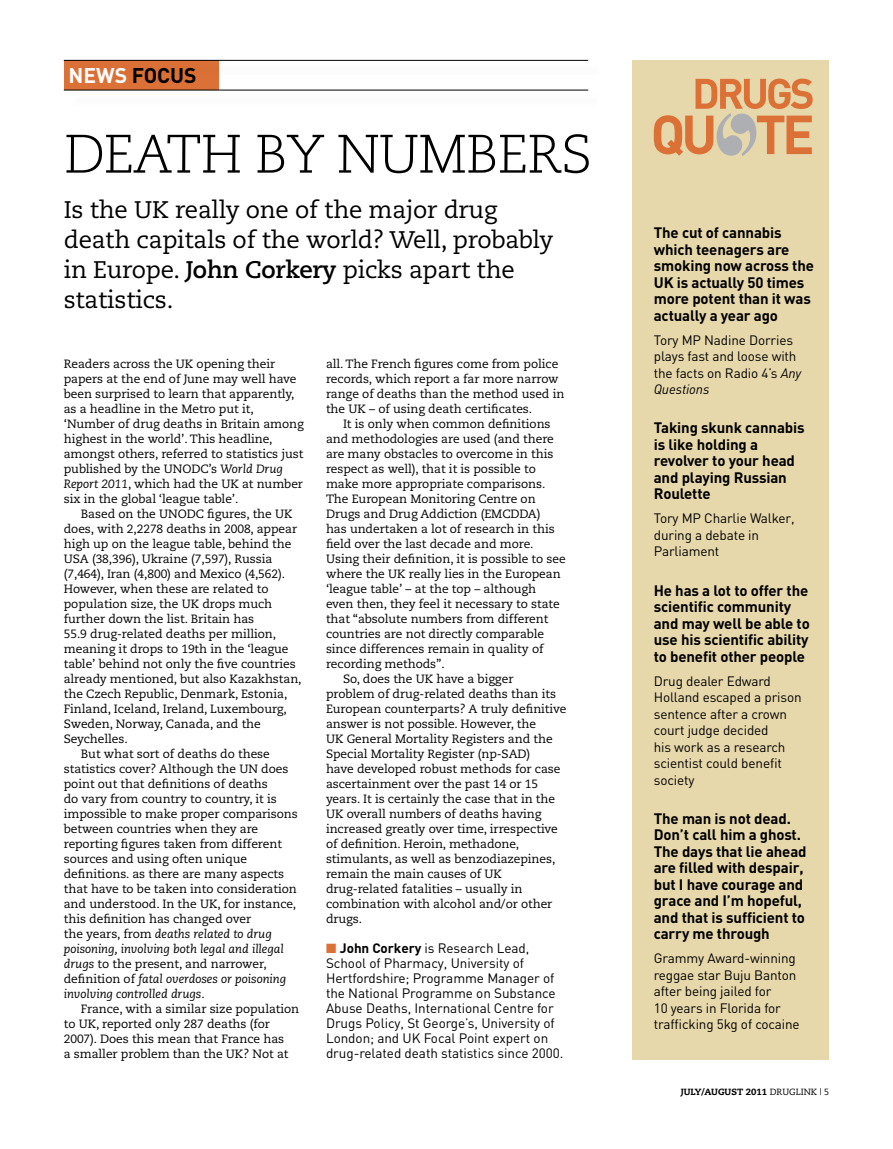
<style>
.page{position:relative;width:893px;height:1149px;background:#fff}
.page>*{position:absolute;margin:0;border:0;box-sizing:border-box;transform-origin:0 0}
.t1{font:300 54px "Caecilia";letter-spacing:-.025em;color:#000}
.t2{font:24px/30px "Caecilia";letter-spacing:-.01em;color:#000}
.t3{font:700 21px "DIN";letter-spacing:-.005em;color:#000}
.t4{font:700 15px/16.5px "DIN";letter-spacing:-.01em;color:#000}
.t5{font:13.5px/16.5px "DIN";letter-spacing:-.01em;color:#000}
.t6{font:12px/15px "Caecilia";letter-spacing:-.005em;color:#000}
.t7{font:italic 12px "Caecilia";letter-spacing:-.005em;color:#000}
.t8{font:800 9px "Caecilia";color:#000}
.s1{color:#fff}
.s2{font-weight:700}
.s3{font-style:italic}
.s4{font-style:normal}
.s5{color:#dc7137}
.s6{font-weight:400}
</style>
<div class="page">
<div style="left:64px;top:60px;width:154px;height:30px;background:#dc7137"></div>
<hr style="left:64px;top:90px;width:524px;height:1px;background:#000">
<div style="left:68px;top:62px;width:537px;height:17px;background:#000;opacity:.4"></div>
<hr style="left:64px;top:60px;width:524px;height:1px;background:#000">
<div style="left:632px;top:60px;width:197px;height:999px;background:#e7d8ac"></div>
<svg style="left:654px;top:79px;width:159px;height:77px"></svg>
<h3 class="t3" style="left:69px;top:62px;width:129px"><span class="s1">NEWS</span> FOCUS</h3>
<h1 class="t1" style="left:64px;top:123px;width:529px">DEATH BY NUMBERS</h1>
<h2 class="t2" style="left:64px;top:195px;width:491px">Is the UK really one of the major drug death capitals of the world? Well, probably in Europe. <span class="s2">John Corkery</span> picks apart the statistics.</h2>
<p class="t6" style="left:64px;top:356px;width:242px">Readers across the UK opening their papers at the end of June may well have been surprised to learn that apparently, as a headline in the Metro put it, ‘Number of drug deaths in Britain among highest in the world’. This headline, amongst others, referred to statistics just published by the UNODC’s <span class="s3">World Drug Report 2011</span>, which had the UK at number six in the global ‘league table’.</p>
<p class="t6" style="left:81px;top:506px;width:213px">Based on the UNODC figures, the UK</p>
<p class="t6" style="left:64px;top:521px;width:235px">does, with 2,2278 deaths in 2008, appear</p>
<p class="t6" style="left:64px;top:536px;width:229px">high up on the league table, behind the</p>
<p class="t6" style="left:64px;top:551px;width:210px">USA (38,396), Ukraine (7,597), Russia</p>
<p class="t6" style="left:64px;top:566px;width:223px">(7,464), Iran (4,800) and Mexico (4,562).</p>
<p class="t6" style="left:64px;top:581px;width:206px">However, when these are related to</p>
<p class="t6" style="left:64px;top:596px;width:210px">population size, the UK drops much</p>
<p class="t6" style="left:64px;top:611px;width:192px">further down the list. Britain has</p>
<p class="t6" style="left:64px;top:626px;width:214px">55.9 drug-related deaths per million,</p>
<p class="t6" style="left:64px;top:641px;width:226px">meaning it drops to 19th in the ‘league</p>
<p class="t6" style="left:64px;top:656px;width:234px">table’ behind not only the five countries</p>
<p class="t6" style="left:64px;top:671px;width:239px">already mentioned, but also Kazakhstan,</p>
<p class="t6" style="left:64px;top:686px;width:225px">the Czech Republic, Denmark, Estonia,</p>
<p class="t6" style="left:64px;top:701px;width:225px">Finland, Iceland, Ireland, Luxembourg,</p>
<p class="t6" style="left:64px;top:716px;width:199px">Sweden, Norway, Canada, and the</p>
<p class="t6" style="left:64px;top:731px;width:65px">Seychelles.</p>
<p class="t6" style="left:81px;top:746px;width:191px">But what sort of deaths do these</p>
<p class="t6" style="left:64px;top:761px;width:226px">statistics cover? Although the UN does</p>
<p class="t6" style="left:64px;top:776px;width:206px">point out that definitions of deaths</p>
<p class="t6" style="left:64px;top:791px;width:214px">do vary from country to country, it is</p>
<p class="t6" style="left:64px;top:806px;width:236px">impossible to make proper comparisons</p>
<p class="t6" style="left:64px;top:821px;width:196px">between countries when they are</p>
<p class="t6" style="left:64px;top:836px;width:220px">reporting figures taken from different</p>
<p class="t6" style="left:64px;top:851px;width:185px">sources and using often unique</p>
<p class="t6" style="left:64px;top:866px;width:222px">definitions. as there are many aspects</p>
<p class="t6" style="left:64px;top:881px;width:235px">that have to be taken into consideration</p>
<p class="t6" style="left:64px;top:896px;width:234px">and understood. In the UK, for instance,</p>
<p class="t6" style="left:64px;top:911px;width:189px">this definition has changed over</p>
<p class="t7" style="left:64px;top:927px;width:210px"><span class="s4">the years, from</span> deaths related to drug</p>
<p class="t7" style="left:64px;top:942px;width:222px">poisoning, involving both legal and illegal</p>
<p class="t6" style="left:64px;top:956px;width:204px"><span class="s3">drugs</span> to the present, and narrower,</p>
<p class="t7" style="left:64px;top:972px;width:224px"><span class="s4">definition of</span> fatal overdoses or poisoning</p>
<p class="t7" style="left:64px;top:987px;width:143px">involving controlled drugs<span class="s4">.</span></p>
<p class="t6" style="left:81px;top:1001px;width:220px">France, with a similar size population</p>
<p class="t6" style="left:64px;top:1016px;width:208px">to UK, reported only 287 deaths (for</p>
<p class="t6" style="left:64px;top:1031px;width:222px">2007). Does this mean that France has</p>
<p class="t6" style="left:64px;top:1046px;width:226px">a smaller problem than the UK? Not at</p>
<p class="t6" style="left:326px;top:356px;width:240px">all. The French figures come from police records, which report a far more narrow range of deaths than the method used in the UK – of using death certificates.</p>
<p class="t6" style="left:343px;top:416px;width:209px">It is only when common definitions</p>
<p class="t6" style="left:326px;top:431px;width:229px">and methodologies are used (and there</p>
<p class="t6" style="left:326px;top:446px;width:229px">are many obstacles to overcome in this</p>
<p class="t6" style="left:326px;top:461px;width:211px">respect as well), that it is possible to</p>
<p class="t6" style="left:326px;top:476px;width:221px">make more appropriate comparisons.</p>
<p class="t6" style="left:326px;top:491px;width:211px">The European Monitoring Centre on</p>
<p class="t6" style="left:326px;top:506px;width:216px">Drugs and Drug Addiction (EMCDDA)</p>
<p class="t6" style="left:326px;top:521px;width:230px">has undertaken a lot of research in this</p>
<p class="t6" style="left:326px;top:536px;width:209px">field over the last decade and more.</p>
<p class="t6" style="left:326px;top:551px;width:241px">Using their definition, it is possible to see</p>
<p class="t6" style="left:326px;top:566px;width:236px">where the UK really lies in the European</p>
<p class="t6" style="left:326px;top:581px;width:212px">‘league table’ – at the top – although</p>
<p class="t6" style="left:326px;top:596px;width:235px">even then, they feel it necessary to state</p>
<p class="t6" style="left:326px;top:611px;width:224px">that “absolute numbers from different</p>
<p class="t6" style="left:326px;top:626px;width:220px">countries are not directly comparable</p>
<p class="t6" style="left:326px;top:641px;width:219px">since differences remain in quality of</p>
<p class="t6" style="left:326px;top:656px;width:120px">recording methods”.</p>
<p class="t6" style="left:343px;top:671px;width:172px">So, does the UK have a bigger</p>
<p class="t6" style="left:326px;top:686px;width:232px">problem of drug-related deaths than its</p>
<p class="t6" style="left:326px;top:701px;width:242px">European counterparts? A truly definitive</p>
<p class="t6" style="left:326px;top:716px;width:212px">answer is not possible. However, the</p>
<p class="t6" style="left:326px;top:731px;width:228px">UK General Mortality Registers and the</p>
<p class="t6" style="left:326px;top:746px;width:206px">Special Mortality Register (np-SAD)</p>
<p class="t6" style="left:326px;top:761px;width:236px">have developed robust methods for case</p>
<p class="t6" style="left:326px;top:776px;width:214px">ascertainment over the past 14 or 15</p>
<p class="t6" style="left:326px;top:791px;width:231px">years. It is certainly the case that in the</p>
<p class="t6" style="left:326px;top:806px;width:217px">UK overall numbers of deaths having</p>
<p class="t6" style="left:326px;top:821px;width:233px">increased greatly over time, irrespective</p>
<p class="t6" style="left:326px;top:836px;width:195px">of definition. Heroin, methadone,</p>
<p class="t6" style="left:326px;top:851px;width:231px">stimulants, as well as benzodiazepines,</p>
<p class="t6" style="left:326px;top:866px;width:178px">remain the main causes of UK</p>
<p class="t6" style="left:326px;top:881px;width:198px">drug-related fatalities – usually in</p>
<p class="t6" style="left:326px;top:896px;width:228px">combination with alcohol and/or other</p>
<p class="t6" style="left:326px;top:911px;width:38px">drugs.</p>
<p class="t5" style="left:326px;top:940px;width:239px;line-height:15px"><span class="s5">■</span> <span class="s2">John Corkery</span> is Research Lead, School of Pharmacy, University of Hertfordshire; Programme Manager of the National Programme on Substance Abuse Deaths, International Centre for Drugs Policy, St George’s, University of London; and UK Focal Point expert on drug-related death statistics since 2000.</p>
<p class="t4" style="left:654px;top:224px;width:162px">The cut of cannabis which teenagers are smoking now across the<br>UK is actually 50 times more potent than it was actually a year ago</p>
<p class="t5" style="left:654px;top:331px;width:149px">Tory MP Nadine Dorries plays fast and loose with the facts on Radio 4’s <span class="s3">Any<br>Questions</span></p>
<p class="t4" style="left:654px;top:419px;width:152px">Taking skunk cannabis is like holding a revolver to your head and playing Russian<br>Roulette</p>
<p class="t5" style="left:654px;top:510px;width:142px">Tory MP Charlie Walker, during a debate in<br>Parliament</p>
<p class="t4" style="left:654px;top:581px;width:158px">He has a lot to offer the scientific community and may well be able to use his scientific ability to benefit other people</p>
<p class="t5" style="left:654px;top:672px;width:149px">Drug dealer Edward<br>Holland escaped a prison sentence after a crown court judge decided<br>his work as a research scientist could benefit society</p>
<p class="t4" style="left:654px;top:809px;width:154px">The man is not dead.<br>Don’t call him a ghost.<br>The days that lie ahead are filled with despair, but I have courage and grace and I’m hopeful, and that is sufficient to carry me through</p>
<p class="t5" style="left:654px;top:949px;width:147px">Grammy Award-winning reggae star Buju Banton after being jailed for<br>10 years in Florida for trafficking 5kg of cocaine</p>
<p class="t8" style="left:681px;top:1085px;width:150px">JULY/AUGUST 2011 <span class="s6">DRUGLINK | 5</span></p>
</div>
